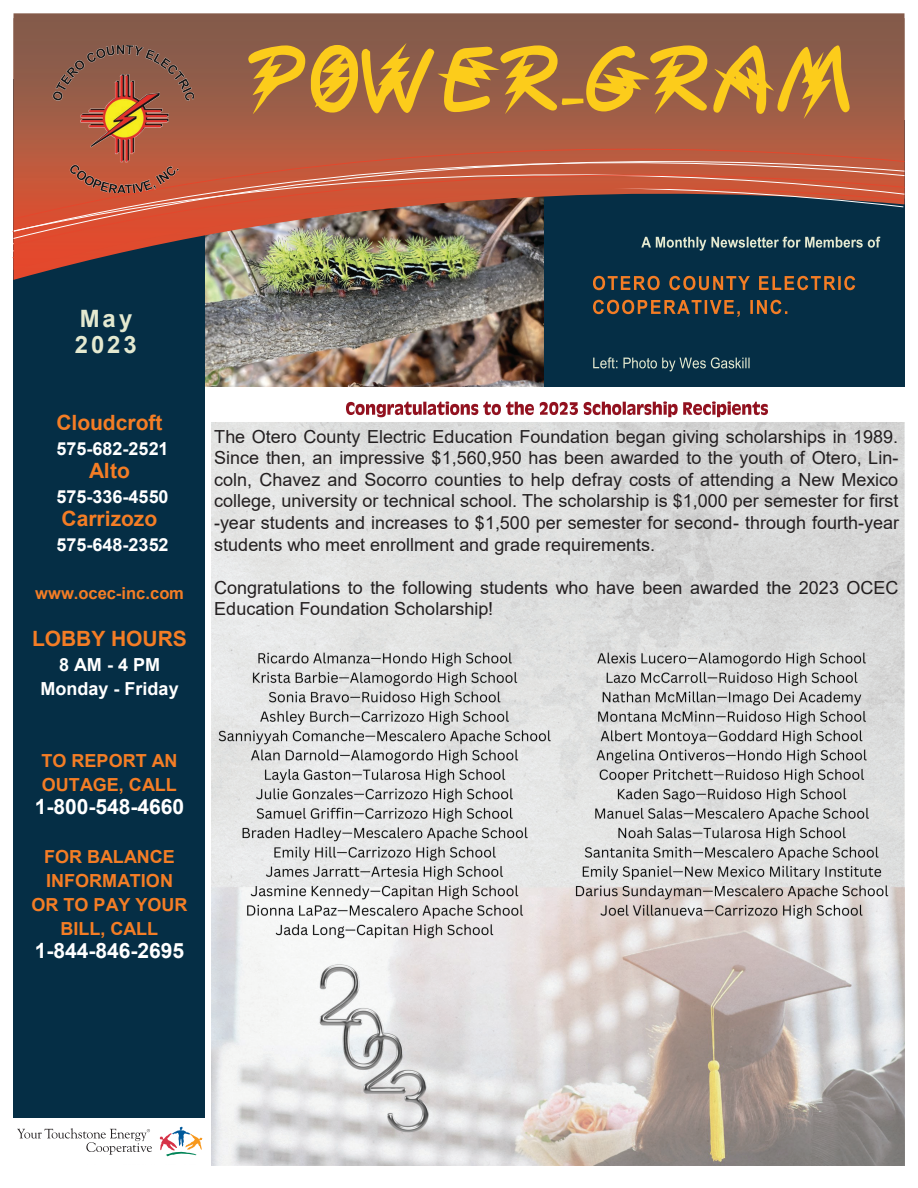
<style>
.page{position:relative;width:918px;height:1188px;background:#fff}
.page>*{position:absolute;margin:0;border:0;box-sizing:border-box;transform-origin:0 0}
.t1{font:700 24px/26.1px "Arial";letter-spacing:.12em;color:#e4e9d0}
.t2{font:700 21px "Arial";letter-spacing:-.005em;color:#f47d25}
.t3{font:700 21px "Arial";color:#fff}
.t4{font:18px/21.6px "Arial";color:#231f20;text-align:justify}
.t5{font:700 18px/24px "Arial";color:#f47d25}
.t6{font:700 18px/24.2px "Arial";color:#fff;text-align:center}
.t7{font:700 16.5px "Arial";color:#f47d25}
</style>
<div class="page">
<div style="left:543px;top:120px;width:361px;height:267px;background:#052e45"></div>
<svg style="left:593px;top:280px;width:262px;height:10px"></svg>
<svg style="left:593px;top:300px;width:194px;height:17px"></svg>
<img style="left:212px;top:423px;width:692px;height:742px">
<svg style="left:593px;top:357px;width:157px;height:14px"></svg>
<img style="left:205px;top:280px;width:338px;height:107px">
<div style="left:14px;top:79px;width:191px;height:1047px;background:#052e45"></div>
<img style="left:14px;top:13px;width:890px;height:267px">
<svg style="left:346px;top:401px;width:422px;height:16px"></svg>
<svg style="left:14px;top:18px;width:890px;height:252px"></svg>
<svg style="left:224px;top:43px;width:626px;height:94px;background:#b47c3b"></svg>
<div style="left:13px;top:137px;width:892px;height:13px;background:#b15e43"></div>
<svg style="left:13px;top:150px;width:892px;height:13px;background:#bd5f43"></svg>
<img style="left:13px;top:163px;width:892px;height:83px">
<img style="left:52px;top:45px;width:142px;height:147px">
<div style="left:11px;top:1118px;width:197px;height:46px;background:#fff"></div>
<svg style="left:160px;top:1127px;width:42px;height:29px"></svg>
<svg style="left:17px;top:1128px;width:135px;height:27px"></svg>
<h1 class="t1" style="left:75px;top:306px;width:63px">May<br>2023</h1>
<p class="t2" style="left:56px;top:408px;width:108px">Cloudcroft</p>
<p class="t6" style="left:57px;top:437px;width:114px">575-682-2521</p>
<p class="t2" style="left:89px;top:456px;width:42px">Alto</p>
<p class="t6" style="left:57px;top:485px;width:114px">575-336-4550</p>
<p class="t2" style="left:62px;top:504px;width:97px">Carrizozo</p>
<p class="t6" style="left:57px;top:533px;width:114px">575-648-2352</p>
<p class="t7" style="left:35px;top:582px;width:150px">www.ocec-inc.com</p>
<p class="t2" style="left:32px;top:624px;width:156px">LOBBY HOURS</p>
<p class="t6" style="left:40px;top:653px;width:140px">8 AM - 4 PM<br>Monday - Friday</p>
<p class="t5" style="left:42px;top:749px;width:137px">TO REPORT AN<br>OUTAGE, CALL</p>
<p class="t3" style="left:35px;top:792px;width:151px">1-800-548-4660</p>
<p class="t5" style="left:32px;top:845px;width:157px;text-align:center">FOR BALANCE<br>INFORMATION<br>OR TO PAY YOUR<br>BILL, CALL</p>
<p class="t3" style="left:35px;top:936px;width:151px">1-844-846-2695</p>
<p class="t4" style="left:214px;top:426px;width:686px">The Otero County Electric Education Foundation began giving scholarships in 1989.<br>Since then, an impressive $1,560,950 has been awarded to the youth of Otero, Lin&shy;coln, Chavez and Socorro counties to help defray costs of attending a New Mexico college, university or technical school. The scholarship is $1,000 per semester for first -year students and increases to $1,500 per semester for second- through fourth-year students who meet enrollment and grade requirements.</p>
<p class="t4" style="left:214px;top:576px;width:686px">Congratulations to the following students who have been awarded the 2023 OCEC<br>Education Foundation Scholarship!</p>
</div>
